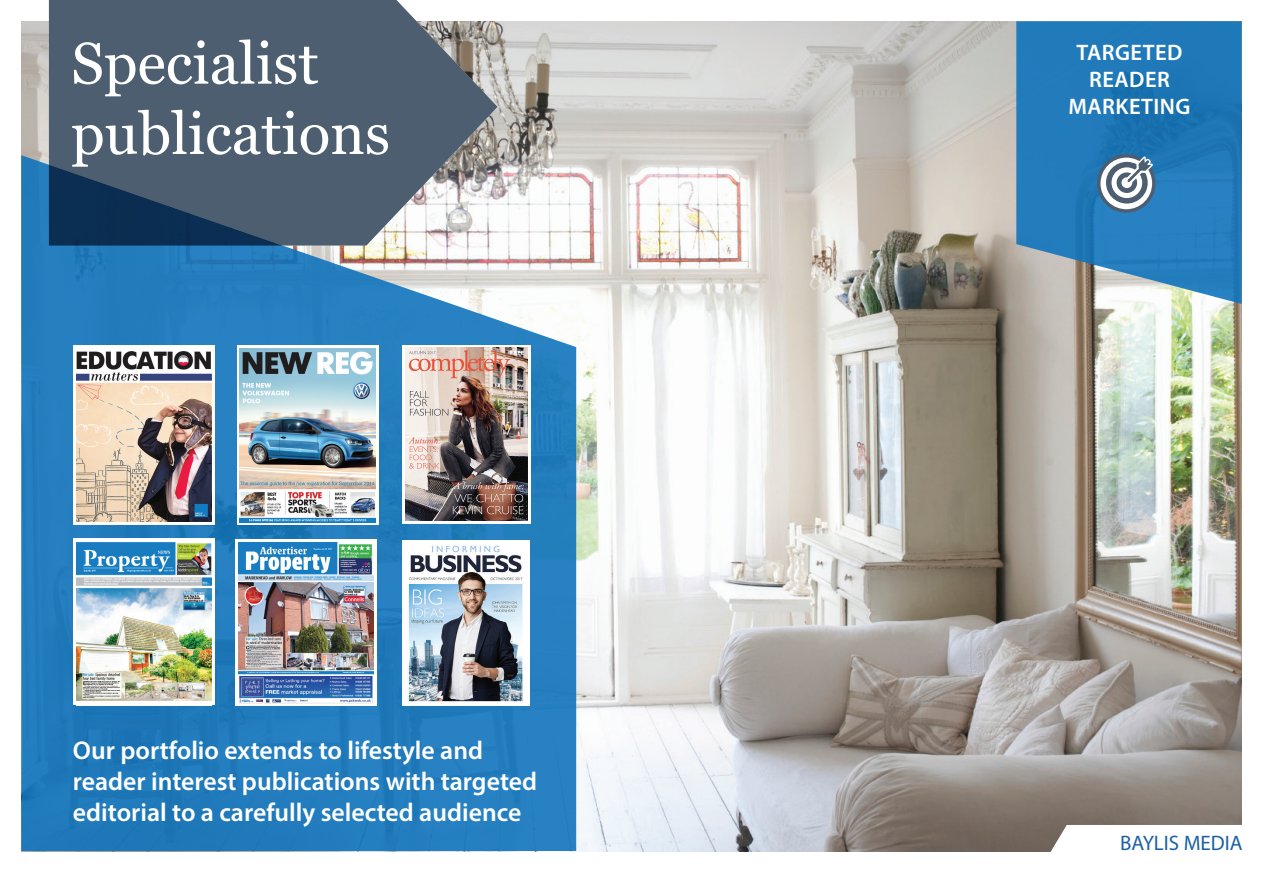
<style>
.page{position:relative;width:1263px;height:893px;background:#fff}
.page>*{position:absolute;margin:0;border:0;box-sizing:border-box;transform-origin:0 0}
.t1{font:58.65px/70.3px "Georgia";color:#fff}
.t2{font:600 25.8px/30.9px "Myriad Pro";color:#fff}
.t3{font:600 22.5px/27px "Myriad Pro";letter-spacing:.02em;color:#fff;text-align:center}
.t4{font:21px "Myriad Pro";color:#1e60a5}
</style>
<div class="page">
<img style="left:21px;top:21px;width:1221px;height:831px">
<svg style="left:1016px;top:21px;width:226px;height:283px;background:#3482b9"></svg>
<svg style="left:21px;top:155px;width:555px;height:696px;background:#3a89c1"></svg>
<svg style="left:1046px;top:825px;width:196px;height:27px"></svg>
<svg style="left:49px;top:0;width:448px;height:246px;background:#576878"></svg>
<img style="left:402px;top:542px;width:127px;height:163px">
<div style="left:402px;top:345px;width:128px;height:178px;background:#fff"></div>
<img style="left:405px;top:347px;width:123px;height:174px">
<div style="left:73px;top:345px;width:141px;height:180px;background:#fff"></div>
<img style="left:77px;top:351px;width:135px;height:171px">
<div style="left:73px;top:539px;width:141px;height:166px;background:linear-gradient(to right,#fff,#fff)"></div>
<img style="left:77px;top:543px;width:135px;height:162px">
<div style="left:235px;top:539px;width:141px;height:166px;background:linear-gradient(to right,#fff,#fff)"></div>
<img style="left:239px;top:543px;width:135px;height:162px">
<svg style="left:237px;top:345px;width:141px;height:180px"></svg>
<img style="left:240px;top:349px;width:136px;height:173px">
<svg style="left:1099px;top:156px;width:55px;height:55px"></svg>
<div style="left:1097px;top:154px;width:58px;height:59px;border:3px solid #4c5e6f;border-radius:50%"></div>
<svg style="left:1106px;top:156px;width:48px;height:61px"></svg>
<h1 class="t1" style="left:71px;top:30px;width:320px">Specialist publications</h1>
<p class="t3" style="left:1068px;top:39px;width:124px">targeted reader marketing</p>
<p class="t2" style="left:73px;top:734px;width:466px">Our portfolio extends to lifestyle and reader interest publications with targeted editorial to a carefully selected audience</p>
<p class="t4" style="left:1120px;top:830px;width:124px">BAYLIS MEDIA</p>
</div>
